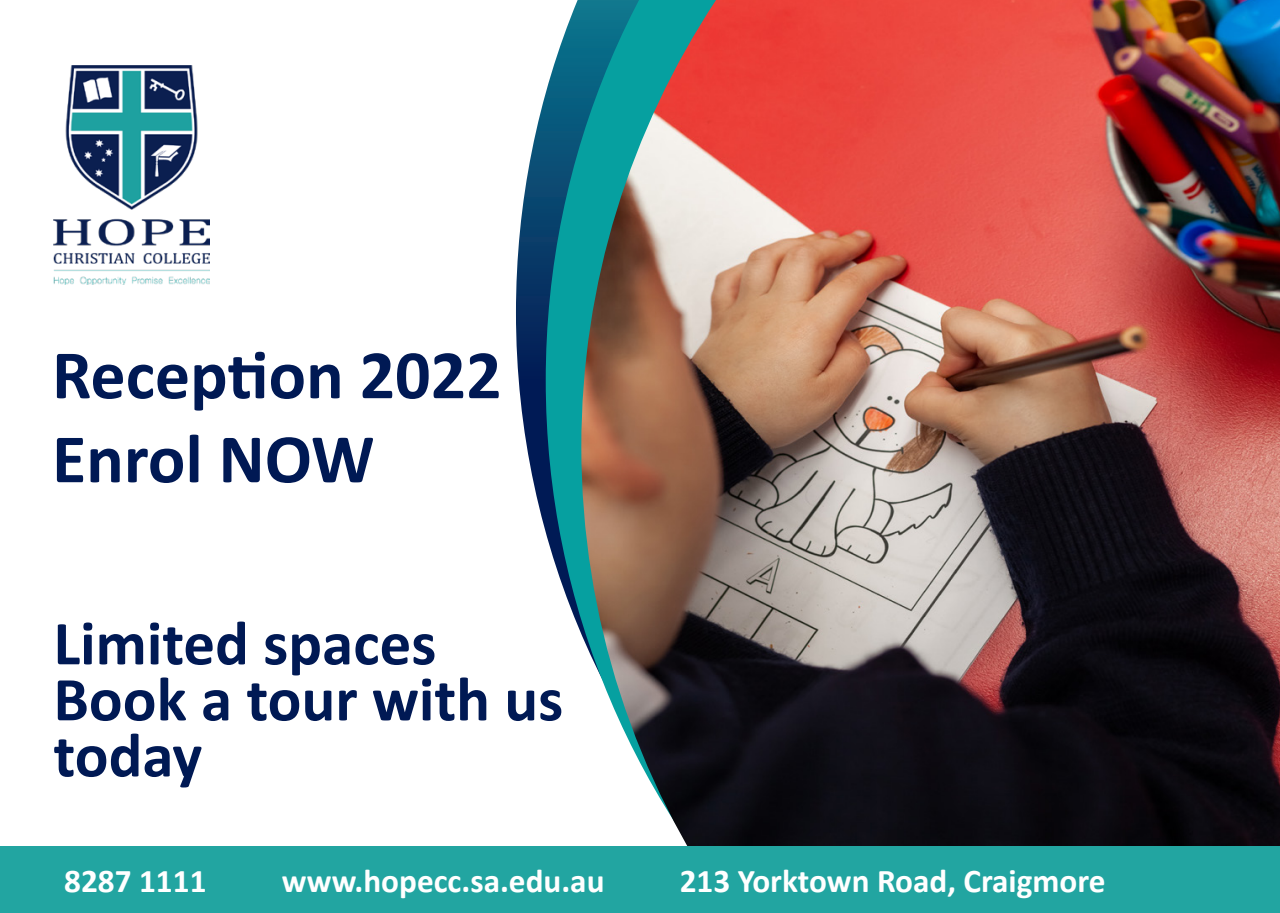
<style>
.page{position:relative;width:1280px;height:913px;background:#fff}
.page>*{position:absolute;margin:0;border:0;box-sizing:border-box;transform-origin:0 0}
.t1{font:700 70px "Calibri";color:#001954}
.t2{font:700 63px/56px "Calibri";color:#001954}
.t3{font:700 33.25px "Calibri";color:#fff}
</style>
<div class="page">
<svg style="left:516px;top:92px;width:30px;height:441px"></svg>
<svg style="left:546px;top:0;width:35px;height:633px;background:#2c8c9c"></svg>
<img style="left:581px;top:0;width:699px;height:846px">
<div style="left:0;top:846px;width:1280px;height:67px;background:#22a5a1"></div>
<img style="left:53px;top:65px;width:157px;height:219px">
<p class="t1" style="left:52px;top:325px;width:451px">Reception 2022</p>
<p class="t1" style="left:52px;top:409px;width:324px">Enrol NOW</p>
<p class="t2" style="left:53px;top:614px;width:384px">Limited spaces</p>
<p class="t2" style="left:53px;top:670px;width:511px">Book a tour with us today</p>
<p class="t3" style="left:64px;top:857px;width:144px">8287 1111</p>
<p class="t3" style="left:282px;top:857px;width:324px">www.hopecc.sa.edu.au</p>
<p class="t3" style="left:680px;top:857px;width:427px">213 Yorktown Road, Craigmore</p>
</div>
